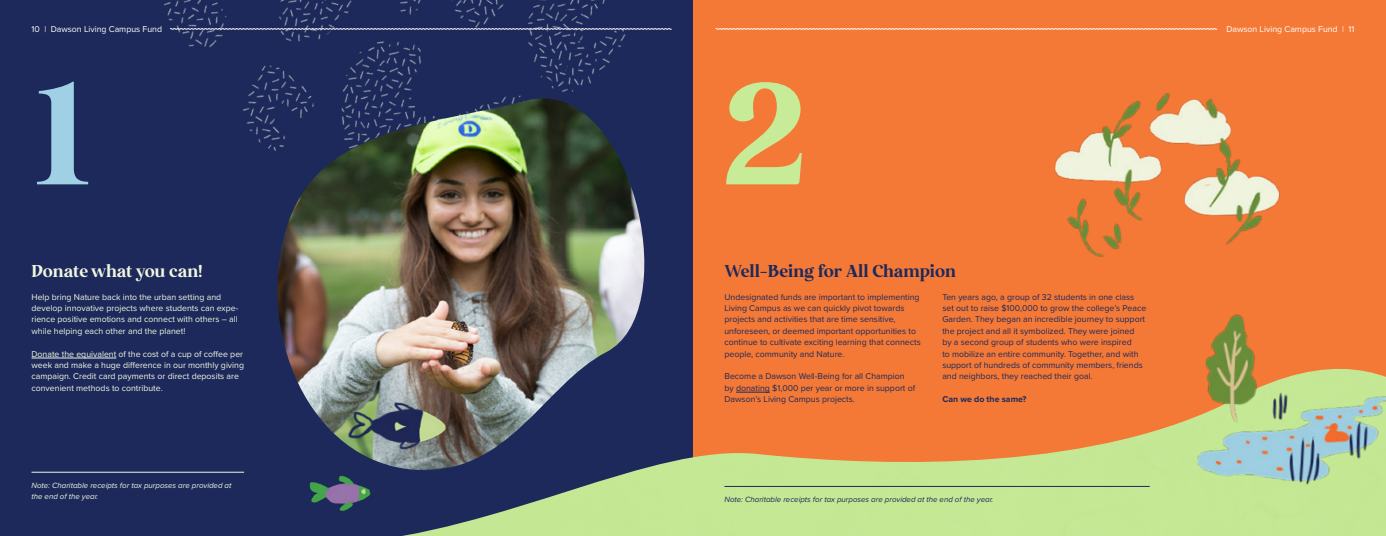
<style>
.page{position:relative;width:1386px;height:536px;background:#fff}
.page>*{position:absolute;margin:0;border:0;box-sizing:border-box;transform-origin:0 0}
.t1{font:700 143.5px "Restora Neue";color:#9fd0e4}
.t2{font:700 143.5px "Restora Neue";color:#c7eb96}
.t3{font:700 17.15px "Restora Neue";color:#1c295a}
.t4{font:700 17.15px "Restora Neue";color:#f1f7e2}
.t5{font:8.75px/11.4px "Proxima Nova";color:#1c295a}
.t6{font:8.75px/11.4px "Proxima Nova";color:#f1f7e2}
.t7{font:8.75px "Proxima Nova";color:#fff}
.t8{font:700 8.75px "Proxima Nova";color:#1c295a}
.t9{font:italic 7.88px "Proxima Nova";color:#1c295a}
.t10{font:italic 7.88px/11.4px "Proxima Nova";color:#f1f7e2}
</style>
<div class="page">
<div style="left:0;top:0;width:693px;height:536px;background:#1c295a"></div>
<div style="left:693px;top:0;width:693px;height:536px;background:#f47937"></div>
<img style="left:31px;top:0;width:595px;height:359px">
<svg style="left:215px;top:298px;width:188px;height:238px"></svg>
<img style="left:403px;top:391px;width:983px;height:145px">
<hr style="left:724px;top:486px;width:426px;height:1px;background:#1c295a">
<img style="left:269px;top:98px;width:393px;height:378px">
<img style="left:1054px;top:314px;width:332px;height:194px">
<hr style="left:32px;top:357px;width:84px;height:1px;background:#f1f7e2">
<hr style="left:736px;top:392px;width:34px;height:1px;background:#1c295a">
<img style="left:1055px;top:29px;width:225px;height:228px">
<img style="left:298px;top:466px;width:80px;height:68px">
<img style="left:346px;top:377px;width:181px;height:77px">
<hr style="left:32px;top:472px;width:212px;height:1px;background:#f1f7e2">
<svg style="left:170px;top:28px;width:502px;height:2px"></svg>
<svg style="left:715px;top:28px;width:502px;height:2px"></svg>
<p class="t7" style="left:32px;top:22px;width:132px">10 | Dawson Living Campus Fund</p>
<p class="t7" style="left:1226px;top:22px;width:130px">Dawson Living Campus Fund | 11</p>
<h1 class="t1" style="left:32px;top:43px;width:62px">1</h1>
<h1 class="t2" style="left:722px;top:43px;width:90px">2</h1>
<h2 class="t4" style="left:32px;top:260px;width:173px">Donate what you can!</h2>
<p class="t6" style="left:32px;top:290px;width:208px">Help bring Nature back into the urban setting and develop innovative projects where students can expe&shy;rience positive emotions and connect with others – all while helping each other and the planet!</p>
<p class="t6" style="left:32px;top:347px;width:214px">Donate the equivalent of the cost of a cup of coffee per week and make a huge difference in our monthly giving campaign. Credit card payments or direct deposits are convenient methods to contribute.</p>
<p class="t10" style="left:32px;top:479px;width:202px">Note: Charitable receipts for tax purposes are provided at the end of the year.</p>
<h2 class="t3" style="left:724px;top:260px;width:233px">Well-Being for All Champion</h2>
<p class="t5" style="left:724px;top:290px;width:198px">Undesignated funds are important to implementing Living Campus as we can quickly pivot towards projects and activities that are time sensitive, unforeseen, or deemed important opportunities to continue to cultivate exciting learning that connects people, community and Nature.</p>
<p class="t5" style="left:724px;top:370px;width:192px">Become a Dawson Well-Being for all Champion by donating $1,000 per year or more in support of<br>Dawson’s Living Campus projects.</p>
<p class="t5" style="left:942px;top:290px;width:205px">Ten years ago, a group of 32 students in one class set out to raise $100,000 to grow the college’s Peace Garden. They began an incredible journey to support the project and all it symbolized. They were joined<br>by a second group of students who were inspired<br>to mobilize an entire community. Together, and with support of hundreds of community members, friends and neighbors, they reached their goal.</p>
<p class="t8" style="left:942px;top:392px;width:86px">Can we do the same?</p>
<p class="t9" style="left:724px;top:493px;width:270px">Note: Charitable receipts for tax purposes are provided at the end of the year.</p>
</div>
